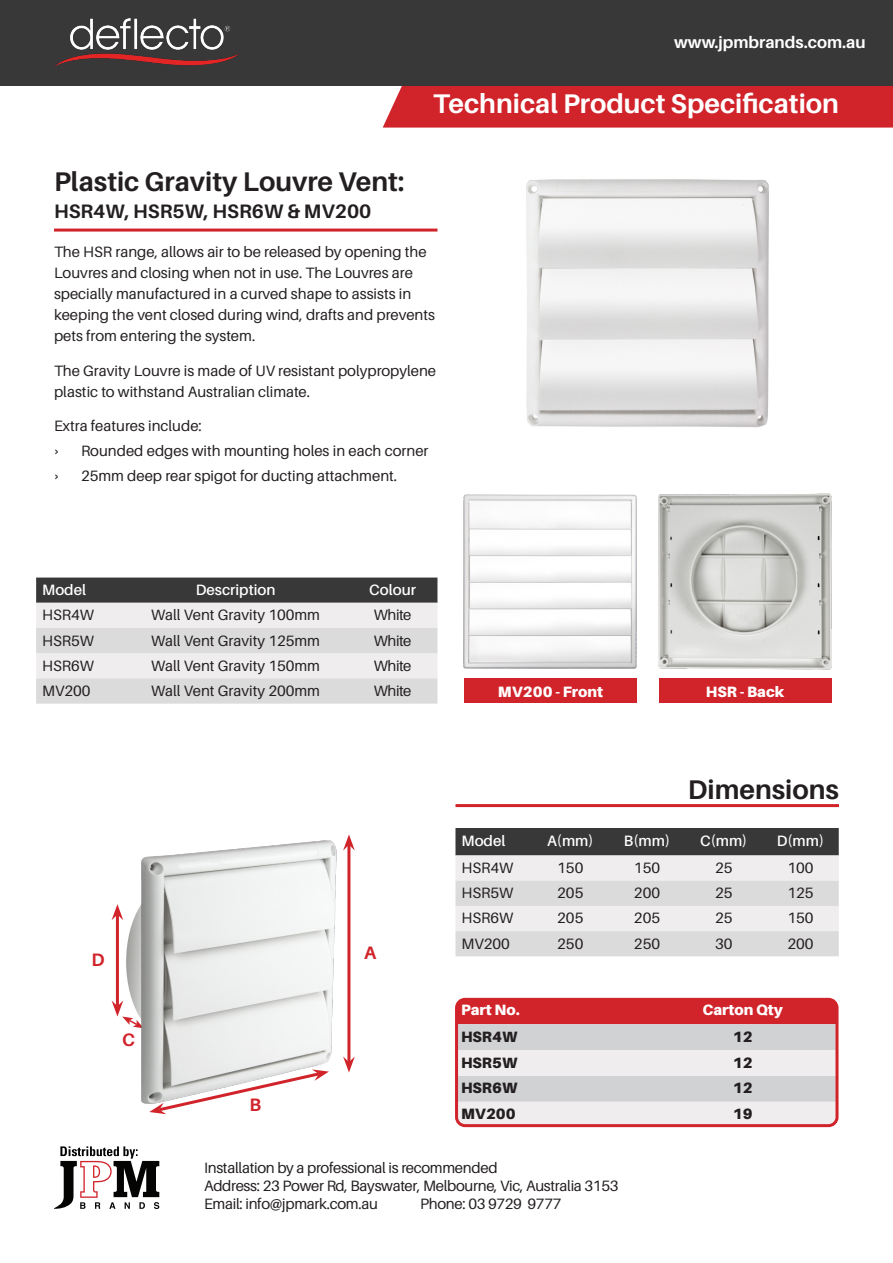
<style>
.page{position:relative;width:893px;height:1263px;background:#fff}
.page>*{position:absolute;margin:0;border:0;box-sizing:border-box;transform-origin:0 0}
.t1{font:700 27px "Aileron";color:#231f20}
.t2{font:700 27px "Aileron";color:#fff}
.t3{font:700 19.5px "Aileron";color:#231f20}
.t4{font:700 18px "Aileron";color:#d1232a}
.t5{font:700 16.5px "Aileron";color:#fff}
.Bullet_Listing_norma{font:15px/21px "Aileron";color:#231f20}
.Bullet_Listing_norma-2{font:15px/18px "Aileron";letter-spacing:-.02em;color:#231f20}
.t6{font:600 15px "Aileron";color:#fff}
.t7{font:900 15px "Aileron";color:#fff}
.t8{font:900 15px "Aileron";color:#231f20}
.t9{font:15px "Helvetica";color:#231f20}
</style>
<div class="page">
<svg style="left:54px;top:1146px;width:105px;height:63px"></svg>
<div style="left:383px;top:85px;width:510px;height:43px;background:#d1232a"></div>
<div style="left:0;top:0;width:893px;height:85px;background:#383839"></div>
<img style="left:55px;top:19px;width:185px;height:47px">
<div style="left:659px;top:678px;width:172px;height:25px;background:#d1232a"></div>
<hr style="left:54px;top:229px;width:383px;height:3px;background:#d1232a">
<hr style="left:455px;top:804px;width:384px;height:3px;background:#d1232a">
<svg style="left:36px;top:577px;width:401px;height:127px;background:#c3c2c3"></svg>
<svg style="left:455px;top:828px;width:384px;height:128px;background:#c1c0c1"></svg>
<img style="left:526px;top:179px;width:243px;height:248px">
<img style="left:463px;top:493px;width:369px;height:198px">
<img style="left:111px;top:840px;width:244px;height:275px">
<hr style="left:347px;top:845px;width:3px;height:217px;background:#d1232a">
<svg style="left:343px;top:834px;width:12px;height:16px"></svg>
<svg style="left:343px;top:1056px;width:12px;height:16px"></svg>
<svg style="left:149px;top:1069px;width:180px;height:45px"></svg>
<svg style="left:459px;top:999px;width:378px;height:125px;background:#dcbcbf"></svg>
<div style="left:455px;top:998px;width:383px;height:129px;border:3px solid #d1232a;border-radius:9px"></div>
<div style="left:464px;top:678px;width:173px;height:25px;background:#d1232a"></div>
<p class="t5" style="left:674px;top:33px;width:193px">www.jpmbrands.com.au</p>
<p class="t1" style="left:54px;top:166px;width:352px">Plastic Gravity Louvre Vent:</p>
<p class="t3" style="left:54px;top:200px;width:319px">HSR4W, HSR5W, HSR6W &amp; MV200</p>
<h1 class="t2" style="left:433px;top:89px;width:407px">Technical Product Specification</h1>
<p class="Bullet_Listing_norma" style="left:54px;top:242px;width:383px">The HSR range, allows air to be released by opening the Louvres and closing when not in use. The Louvres are specially manufactured in a curved shape to assists in keeping the vent closed during wind, drafts and prevents pets from entering the system.</p>
<p class="Bullet_Listing_norma" style="left:54px;top:360px;width:384px">The Gravity Louvre is made of UV resistant polypropylene plastic to withstand Australian climate.</p>
<p class="Bullet_Listing_norma" style="left:54px;top:415px;width:149px">Extra features include:</p>
<p class="t9" style="left:54px;top:442px;width:6px">›</p>
<p class="Bullet_Listing_norma" style="left:81px;top:441px;width:349px">Rounded edges with mounting holes in each corner</p>
<p class="t9" style="left:54px;top:467px;width:6px">›</p>
<p class="Bullet_Listing_norma" style="left:81px;top:466px;width:318px">25mm deep rear spigot for ducting attachment.</p>
<p class="t6" style="left:42px;top:582px;width:45px">Model</p>
<p class="t6" style="left:196px;top:582px;width:81px">Description</p>
<p class="t6" style="left:369px;top:582px;width:48px">Colour</p>
<p class="Bullet_Listing_norma" style="left:42px;top:605px;width:53px">HSR4W</p>
<p class="Bullet_Listing_norma" style="left:151px;top:605px;width:170px">Wall Vent Gravity 100mm</p>
<p class="Bullet_Listing_norma" style="left:374px;top:605px;width:39px">White</p>
<p class="Bullet_Listing_norma" style="left:42px;top:630px;width:53px">HSR5W</p>
<p class="Bullet_Listing_norma" style="left:151px;top:630px;width:170px">Wall Vent Gravity 125mm</p>
<p class="Bullet_Listing_norma" style="left:374px;top:630px;width:39px">White</p>
<p class="Bullet_Listing_norma" style="left:42px;top:655px;width:53px">HSR6W</p>
<p class="Bullet_Listing_norma" style="left:151px;top:655px;width:170px">Wall Vent Gravity 150mm</p>
<p class="Bullet_Listing_norma" style="left:374px;top:655px;width:39px">White</p>
<p class="Bullet_Listing_norma" style="left:42px;top:680px;width:50px">MV200</p>
<p class="Bullet_Listing_norma" style="left:151px;top:680px;width:170px">Wall Vent Gravity 200mm</p>
<p class="Bullet_Listing_norma" style="left:374px;top:680px;width:39px">White</p>
<p class="t4" style="left:91px;top:949px;width:15px">D</p>
<p class="t4" style="left:122px;top:1029px;width:14px">C</p>
<p class="t4" style="left:249px;top:1095px;width:13px">B</p>
<p class="t4" style="left:364px;top:943px;width:14px">A</p>
<p class="t7" style="left:498px;top:683px;width:107px">MV200 - Front</p>
<p class="t7" style="left:706px;top:683px;width:80px">HSR - Back</p>
<p class="t1" style="left:688px;top:775px;width:153px">Dimensions</p>
<p class="t6" style="left:461px;top:832px;width:45px">Model</p>
<p class="t6" style="left:547px;top:832px;width:48px">A(mm)</p>
<p class="t6" style="left:624px;top:832px;width:48px">B(mm)</p>
<p class="t6" style="left:700px;top:832px;width:49px">C(mm)</p>
<p class="t6" style="left:777px;top:832px;width:49px">D(mm)</p>
<p class="Bullet_Listing_norma" style="left:461px;top:857px;width:53px">HSR4W</p>
<p class="Bullet_Listing_norma" style="left:557px;top:857px;width:28px">150</p>
<p class="Bullet_Listing_norma" style="left:634px;top:857px;width:28px">150</p>
<p class="Bullet_Listing_norma" style="left:715px;top:857px;width:19px">25</p>
<p class="Bullet_Listing_norma" style="left:787px;top:857px;width:28px">100</p>
<p class="Bullet_Listing_norma" style="left:461px;top:883px;width:53px">HSR5W</p>
<p class="Bullet_Listing_norma" style="left:557px;top:883px;width:28px">205</p>
<p class="Bullet_Listing_norma" style="left:634px;top:883px;width:28px">200</p>
<p class="Bullet_Listing_norma" style="left:715px;top:883px;width:19px">25</p>
<p class="Bullet_Listing_norma" style="left:787px;top:883px;width:28px">125</p>
<p class="Bullet_Listing_norma" style="left:461px;top:908px;width:53px">HSR6W</p>
<p class="Bullet_Listing_norma" style="left:557px;top:908px;width:28px">205</p>
<p class="Bullet_Listing_norma" style="left:634px;top:908px;width:28px">205</p>
<p class="Bullet_Listing_norma" style="left:715px;top:908px;width:19px">25</p>
<p class="Bullet_Listing_norma" style="left:787px;top:908px;width:28px">150</p>
<p class="Bullet_Listing_norma" style="left:461px;top:933px;width:50px">MV200</p>
<p class="Bullet_Listing_norma" style="left:557px;top:933px;width:28px">250</p>
<p class="Bullet_Listing_norma" style="left:634px;top:933px;width:28px">250</p>
<p class="Bullet_Listing_norma" style="left:715px;top:933px;width:19px">30</p>
<p class="Bullet_Listing_norma" style="left:787px;top:933px;width:28px">200</p>
<p class="t7" style="left:461px;top:1001px;width:60px">Part No.</p>
<p class="t7" style="left:702px;top:1001px;width:82px">Carton Qty</p>
<p class="t8" style="left:461px;top:1028px;width:58px">HSR4W</p>
<p class="t8" style="left:733px;top:1028px;width:21px">12</p>
<p class="t8" style="left:461px;top:1053px;width:58px">HSR5W</p>
<p class="t8" style="left:733px;top:1053px;width:21px">12</p>
<p class="t8" style="left:461px;top:1079px;width:58px">HSR6W</p>
<p class="t8" style="left:733px;top:1079px;width:21px">12</p>
<p class="t8" style="left:461px;top:1105px;width:56px">MV200</p>
<p class="t8" style="left:733px;top:1105px;width:21px">19</p>
<p class="Bullet_Listing_norma-2" style="left:204px;top:1159px;width:416px">Installation by a professional is recommended<br>Address: 23 Power Rd, Bayswater, Melbourne, Vic, Australia 3153<br>Email: info@jpmark.com.au</p>
<p class="Bullet_Listing_norma-2" style="left:420px;top:1195px;width:143px">Phone: 03 9729 9777</p>
</div>
